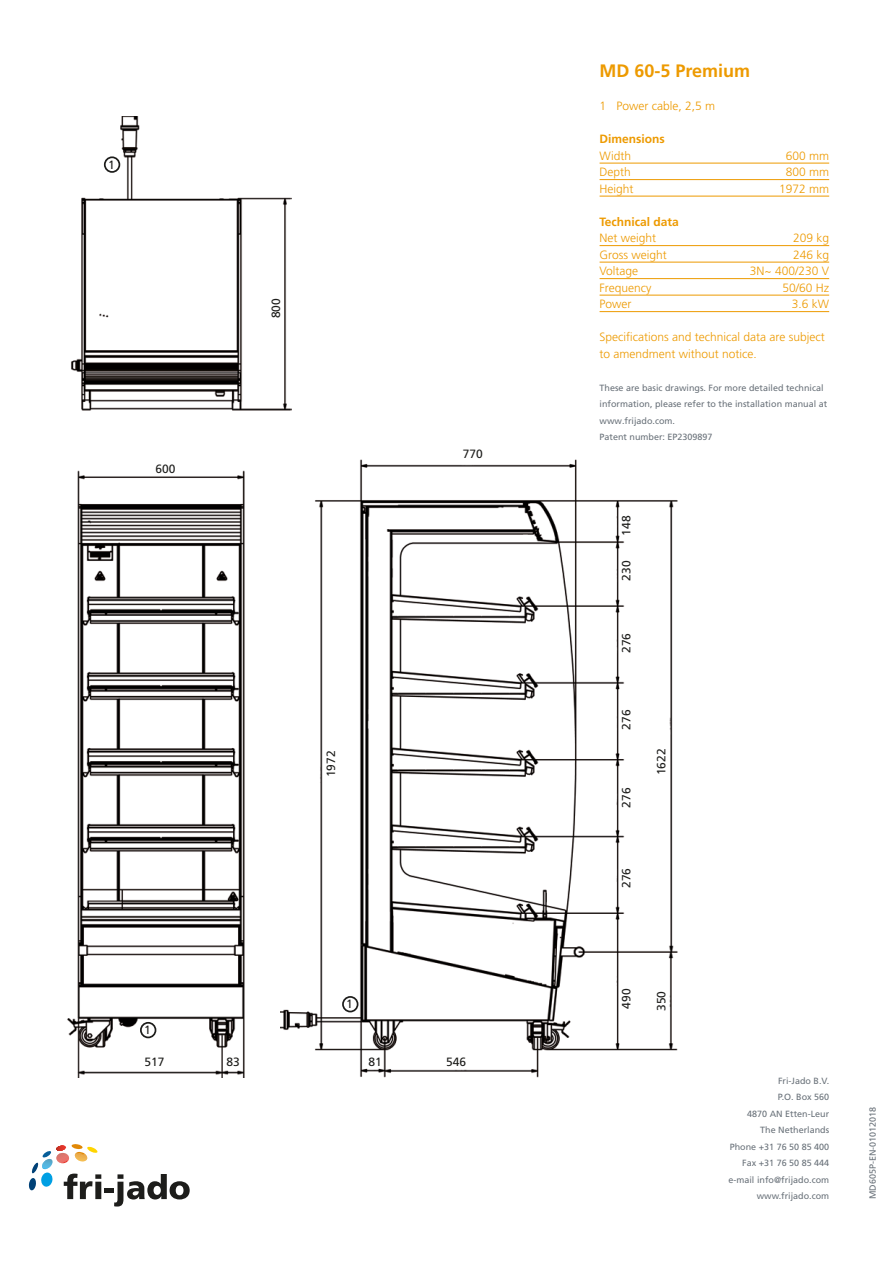
<style>
.page{position:relative;width:893px;height:1263px;background:#fff}
.page>*{position:absolute;margin:0;border:0;box-sizing:border-box;transform-origin:0 0}
.t1{font:700 18px "Frutiger LT Std";color:#ed9a00}
.t2{font:300 12px/16.5px "Frutiger LT Std";color:#ed9a00}
.t3{font:12px "Frutiger LT Std";color:#1d1d1b}
.t4{font:700 12px "Frutiger LT Std";color:#ed9a00}
.t5{font:9px/16.5px "Frutiger LT Std";color:#6a727a}
</style>
<div class="page">
<svg style="left:29px;top:1144px;width:161px;height:62px"></svg>
<img style="left:280px;top:459px;width:398px;height:619px">
<img style="left:67px;top:470px;width:178px;height:607px">
<img style="left:71px;top:116px;width:220px;height:295px">
<div style="left:342px;top:996px;width:16px;height:16px;border:2px solid #1d1d1b;border-radius:50%"></div>
<div style="left:104px;top:156px;width:16px;height:17px;border:2px solid #1d1d1b;border-radius:50%"></div>
<div style="left:140px;top:1022px;width:16px;height:16px;border:2px solid #1d1d1b;border-radius:50%"></div>
<hr style="left:600px;top:163px;width:229px;height:1px;background:#ed9a00">
<hr style="left:600px;top:179px;width:229px;height:1px;background:#ed9a00">
<hr style="left:600px;top:196px;width:229px;height:1px;background:#ed9a00">
<hr style="left:600px;top:245px;width:229px;height:1px;background:#ed9a00">
<hr style="left:600px;top:262px;width:229px;height:1px;background:#ed9a00">
<hr style="left:600px;top:278px;width:229px;height:1px;background:#ed9a00">
<hr style="left:600px;top:295px;width:229px;height:1px;background:#ed9a00">
<hr style="left:600px;top:311px;width:229px;height:1px;background:#ed9a00">
<h2 class="t3" style="left:108px;top:157px;width:8px">1</h2>
<h2 class="t3" style="left:155px;top:462px;width:22px">600</h2>
<h2 class="t3" style="left:269px;top:318px;width:22px;rotate:-90deg">800</h2>
<h2 class="t3" style="left:463px;top:447px;width:22px">770</h2>
<h2 class="t3" style="left:324px;top:777px;width:28px;rotate:-90deg">1972</h2>
<h2 class="t3" style="left:144px;top:1023px;width:8px">1</h2>
<h2 class="t3" style="left:145px;top:1055px;width:22px">517</h2>
<h2 class="t3" style="left:226px;top:1055px;width:15px">83</h2>
<h2 class="t3" style="left:346px;top:997px;width:8px">1</h2>
<h2 class="t3" style="left:368px;top:1055px;width:15px">81</h2>
<h2 class="t3" style="left:446px;top:1055px;width:22px">546</h2>
<h1 class="t1" style="left:600px;top:60px;width:152px">MD 60-5 Premium</h1>
<h2 class="t2" style="left:600px;top:98px;width:117px">1 Power cable, 2,5 m</h2>
<h2 class="t4" style="left:600px;top:132px;width:67px">Dimensions</h2>
<h2 class="t2" style="left:600px;top:148px;width:33px">Width</h2>
<h2 class="t2" style="left:786px;top:148px;width:45px">600 mm</h2>
<h2 class="t2" style="left:600px;top:164px;width:33px">Depth</h2>
<h2 class="t2" style="left:786px;top:164px;width:45px">800 mm</h2>
<h2 class="t2" style="left:600px;top:181px;width:36px">Height</h2>
<h2 class="t2" style="left:779px;top:181px;width:52px">1972 mm</h2>
<h2 class="t4" style="left:600px;top:215px;width:81px">Technical data</h2>
<h2 class="t2" style="left:600px;top:230px;width:58px">Net weight</h2>
<h2 class="t2" style="left:793px;top:230px;width:38px">209 kg</h2>
<h2 class="t2" style="left:600px;top:247px;width:69px">Gross weight</h2>
<h2 class="t2" style="left:793px;top:247px;width:38px">246 kg</h2>
<h2 class="t2" style="left:600px;top:263px;width:40px">Voltage</h2>
<h2 class="t2" style="left:750px;top:263px;width:81px">3N~ 400/230 V</h2>
<h2 class="t2" style="left:600px;top:280px;width:53px">Frequency</h2>
<h2 class="t2" style="left:782px;top:280px;width:48px">50/60 Hz</h2>
<h2 class="t2" style="left:600px;top:296px;width:34px">Power</h2>
<h2 class="t2" style="left:792px;top:296px;width:39px">3.6 kW</h2>
<h2 class="t2" style="left:600px;top:329px;width:227px">Specifications and technical data are subject to amendment without notice.</h2>
<p class="t5" style="left:600px;top:379px;width:229px">These are basic drawings. For more detailed technical information, please refer to the installation manual at www.frijado.com.<br>Patent number: EP2309897</p>
<h2 class="t3" style="left:619px;top:536px;width:22px;rotate:-90deg">148</h2>
<h2 class="t3" style="left:619px;top:581px;width:22px;rotate:-90deg">230</h2>
<h2 class="t3" style="left:619px;top:653px;width:22px;rotate:-90deg">276</h2>
<h2 class="t3" style="left:619px;top:729px;width:22px;rotate:-90deg">276</h2>
<h2 class="t3" style="left:619px;top:807px;width:22px;rotate:-90deg">276</h2>
<h2 class="t3" style="left:619px;top:888px;width:22px;rotate:-90deg">276</h2>
<h2 class="t3" style="left:654px;top:775px;width:28px;rotate:-90deg">1622</h2>
<h2 class="t3" style="left:619px;top:1009px;width:22px;rotate:-90deg">490</h2>
<h2 class="t3" style="left:654px;top:1011px;width:22px;rotate:-90deg">350</h2>
<p class="t5" style="left:728px;top:1072px;width:102px;text-align:right">Fri-Jado B.V.<br>P.O. Box 560<br>4870 AN Etten-Leur<br>The Netherlands<br>Phone +31 76 50 85 400<br>Fax +31 76 50 85 444 e-mail info@frijado.com www.frijado.com</p>
<p class="t5" style="left:865px;top:1199px;width:94px;rotate:-90deg">MD605P-EN-01012018</p>
</div>
